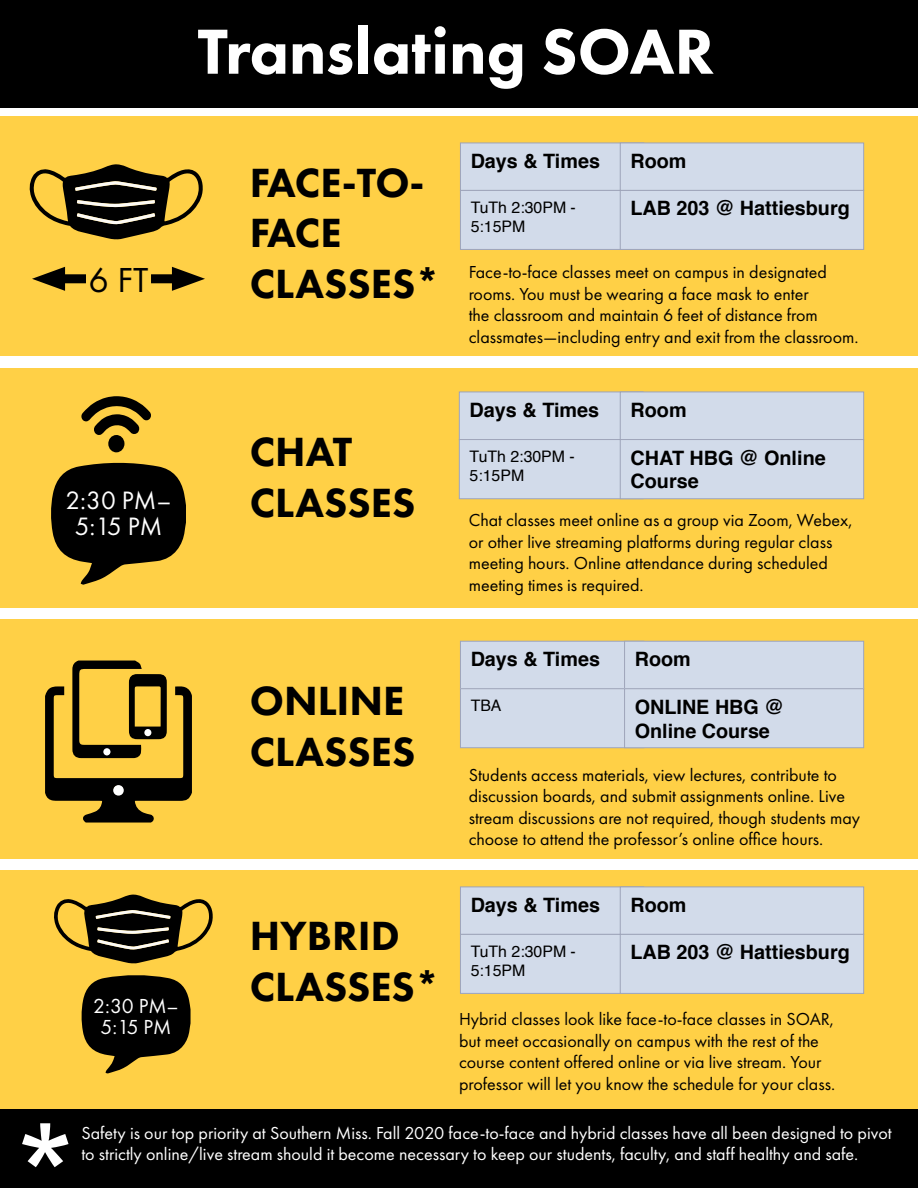
<style>
.page{position:relative;width:918px;height:1188px;background:#fff}
.page>*{position:absolute;margin:0;border:0;box-sizing:border-box;transform-origin:0 0}
.t1{font:144px "Arial Unicode MS";color:#fff}
.t2{font:800 66px "Futura PT";color:#fff}
.t3{font:800 42.3px/50.8px "Futura PT";color:#000}
.t4{font:36px "Futura PT";color:#000}
.t5{font:26.1px/26.1px "Futura PT";color:#fff;text-align:center}
.t6{font:21px/21px "Futura PT";color:#fff;text-align:center}
.t7{font:700 19.8px/23.9px "Helvetica";color:#000}
.t8{font:18px/21.6px "Futura PT";color:#000}
.t9{font:18px/21.6px "Futura PT";color:#fff}
.t10{font:15.9px/19px "Helvetica";color:#000}
</style>
<div class="page">
<div style="left:0;top:117px;width:918px;height:239px;background:#ffd046"></div>
<div style="left:0;top:368px;width:918px;height:239px;background:#ffd046"></div>
<div style="left:0;top:619px;width:918px;height:239px;background:#ffd046"></div>
<div style="left:0;top:870px;width:918px;height:240px;background:#ffd046"></div>
<div style="left:459px;top:392px;width:184px;height:48px;background:#d2dbea"></div>
<div style="left:459px;top:392px;width:184px;height:48px;border:1px solid #9ea4b9"></div>
<div style="left:459px;top:440px;width:184px;height:59px;background:#d2dbea"></div>
<div style="left:459px;top:439px;width:184px;height:60px;border:1px solid #9ea4b9"></div>
<div style="left:620px;top:392px;width:244px;height:48px;background:#d2dbea"></div>
<div style="left:620px;top:392px;width:244px;height:48px;border:1px solid #9ea4b9"></div>
<div style="left:620px;top:440px;width:244px;height:59px;background:#d2dbea"></div>
<div style="left:620px;top:439px;width:244px;height:60px;border:1px solid #9ea4b9"></div>
<div style="left:460px;top:641px;width:184px;height:48px;background:#d2dbea"></div>
<div style="left:460px;top:641px;width:184px;height:48px;border:1px solid #9ea4b9"></div>
<div style="left:460px;top:689px;width:184px;height:59px;background:#d2dbea"></div>
<div style="left:460px;top:688px;width:184px;height:60px;border:1px solid #9ea4b9"></div>
<div style="left:625px;top:641px;width:239px;height:48px;background:#d2dbea"></div>
<div style="left:624px;top:641px;width:240px;height:48px;border:1px solid #9ea4b9"></div>
<div style="left:625px;top:689px;width:239px;height:59px;background:#d2dbea"></div>
<div style="left:624px;top:688px;width:240px;height:60px;border:1px solid #9ea4b9"></div>
<div style="left:460px;top:887px;width:184px;height:47px;background:#d2dbea"></div>
<div style="left:460px;top:887px;width:184px;height:48px;border:1px solid #9ea4b9"></div>
<div style="left:460px;top:934px;width:184px;height:59px;background:#d2dbea"></div>
<div style="left:460px;top:934px;width:184px;height:60px;border:1px solid #9ea4b9"></div>
<div style="left:620px;top:887px;width:244px;height:47px;background:#d2dbea"></div>
<div style="left:620px;top:887px;width:244px;height:48px;border:1px solid #9ea4b9"></div>
<div style="left:620px;top:934px;width:244px;height:59px;background:#d2dbea"></div>
<div style="left:620px;top:934px;width:244px;height:60px;border:1px solid #9ea4b9"></div>
<div style="left:460px;top:143px;width:184px;height:47px;background:#d2dbea"></div>
<div style="left:460px;top:143px;width:184px;height:48px;border:1px solid #9ea4b9"></div>
<div style="left:460px;top:190px;width:184px;height:59px;background:#d2dbea"></div>
<div style="left:460px;top:190px;width:184px;height:60px;border:1px solid #9ea4b9"></div>
<div style="left:620px;top:143px;width:244px;height:47px;background:#d2dbea"></div>
<div style="left:620px;top:143px;width:244px;height:48px;border:1px solid #9ea4b9"></div>
<div style="left:620px;top:190px;width:244px;height:59px;background:#d2dbea"></div>
<div style="left:620px;top:190px;width:244px;height:60px;border:1px solid #9ea4b9"></div>
<div style="left:0;top:0;width:918px;height:107px;background:#000"></div>
<svg style="left:29px;top:164px;width:174px;height:75px"></svg>
<svg style="left:54px;top:894px;width:159px;height:69px"></svg>
<svg style="left:51px;top:462px;width:135px;height:123px"></svg>
<svg style="left:45px;top:661px;width:147px;height:162px"></svg>
<svg style="left:81px;top:975px;width:110px;height:99px"></svg>
<div style="left:51px;top:274px;width:35px;height:9px;background:#000"></div>
<svg style="left:32px;top:267px;width:33px;height:24px"></svg>
<div style="left:151px;top:274px;width:35px;height:9px;background:#000"></div>
<svg style="left:172px;top:267px;width:33px;height:24px"></svg>
<svg style="left:81px;top:396px;width:70px;height:40px"></svg>
<div style="left:108px;top:435px;width:17px;height:18px;background:#000;border-radius:50%"></div>
<div style="left:0;top:1110px;width:918px;height:78px;background:#000"></div>
<p class="t4" style="left:89px;top:258px;width:61px">6 FT</p>
<p class="t5" style="left:65px;top:487px;width:108px">2:30 PM–<br>5:15 PM</p>
<p class="t2" style="left:198px;top:10px;width:518px">Translating SOAR</p>
<p class="t3" style="left:250px;top:156px;width:176px">FACE-TO-</p>
<p class="t3" style="left:250px;top:207px;width:93px">FACE</p>
<p class="t3" style="left:250px;top:258px;width:192px">CLASSES*</p>
<p class="t3" style="left:250px;top:426px;width:167px">CHAT<br>CLASSES</p>
<p class="t3" style="left:250px;top:675px;width:167px">ONLINE<br>CLASSES</p>
<p class="t7" style="left:471px;top:149px;width:131px">Days &amp; Times</p>
<p class="t10" style="left:471px;top:198px;width:107px">TuTh 2:30PM -<br>5:15PM</p>
<p class="t7" style="left:630px;top:149px;width:58px">Room</p>
<p class="t7" style="left:630px;top:197px;width:221px">LAB 203 @ Hattiesburg</p>
<p class="t8" style="left:469px;top:261px;width:391px">Face-to-face classes meet on campus in designated rooms. You must be wearing a face mask to enter<br>the classroom and maintain 6 feet of distance from classmates—including entry and exit from the classroom.</p>
<p class="t7" style="left:470px;top:398px;width:131px">Days &amp; Times</p>
<p class="t10" style="left:470px;top:447px;width:107px">TuTh 2:30PM -<br>5:15PM</p>
<p class="t7" style="left:630px;top:398px;width:58px">Room</p>
<p class="t7" style="left:630px;top:446px;width:197px">CHAT HBG @ Online<br>Course</p>
<p class="t8" style="left:469px;top:509px;width:385px">Chat classes meet online as a group via Zoom, Webex, or other live streaming platforms during regular class meeting hours. Online attendance during scheduled meeting times is required.</p>
<p class="t7" style="left:471px;top:648px;width:131px">Days &amp; Times</p>
<p class="t10" style="left:471px;top:696px;width:32px">TBA</p>
<p class="t7" style="left:635px;top:648px;width:58px">Room</p>
<p class="t7" style="left:635px;top:695px;width:150px">ONLINE HBG @<br>Online Course</p>
<p class="t8" style="left:469px;top:764px;width:393px">Students access materials, view lectures, contribute to discussion boards, and submit assignments online. Live stream discussions are not required, though students may choose to attend the professor’s online office hours.</p>
<p class="t1" style="left:17px;top:1073px;width:58px">*</p>
<p class="t7" style="left:471px;top:893px;width:131px">Days &amp; Times</p>
<p class="t10" style="left:471px;top:942px;width:107px">TuTh 2:30PM -<br>5:15PM</p>
<p class="t7" style="left:630px;top:893px;width:58px">Room</p>
<p class="t7" style="left:630px;top:941px;width:221px">LAB 203 @ Hattiesburg</p>
<p class="t3" style="left:250px;top:910px;width:191px">HYBRID<br>CLASSES*</p>
<p class="t6" style="left:93px;top:995px;width:87px">2:30 PM–<br>5:15 PM</p>
<p class="t8" style="left:459px;top:1008px;width:378px">Hybrid classes look like face-to-face classes in SOAR, but meet occasionally on campus with the rest of the course content offered online or via live stream. Your professor will let you know the schedule for your class.</p>
<p class="t9" style="left:81px;top:1122px;width:812px">Safety is our top priority at Southern Miss. Fall 2020 face-to-face and hybrid classes have all been designed to pivot to strictly online/live stream should it become necessary to keep our students, faculty, and staff healthy and safe.</p>
</div>
